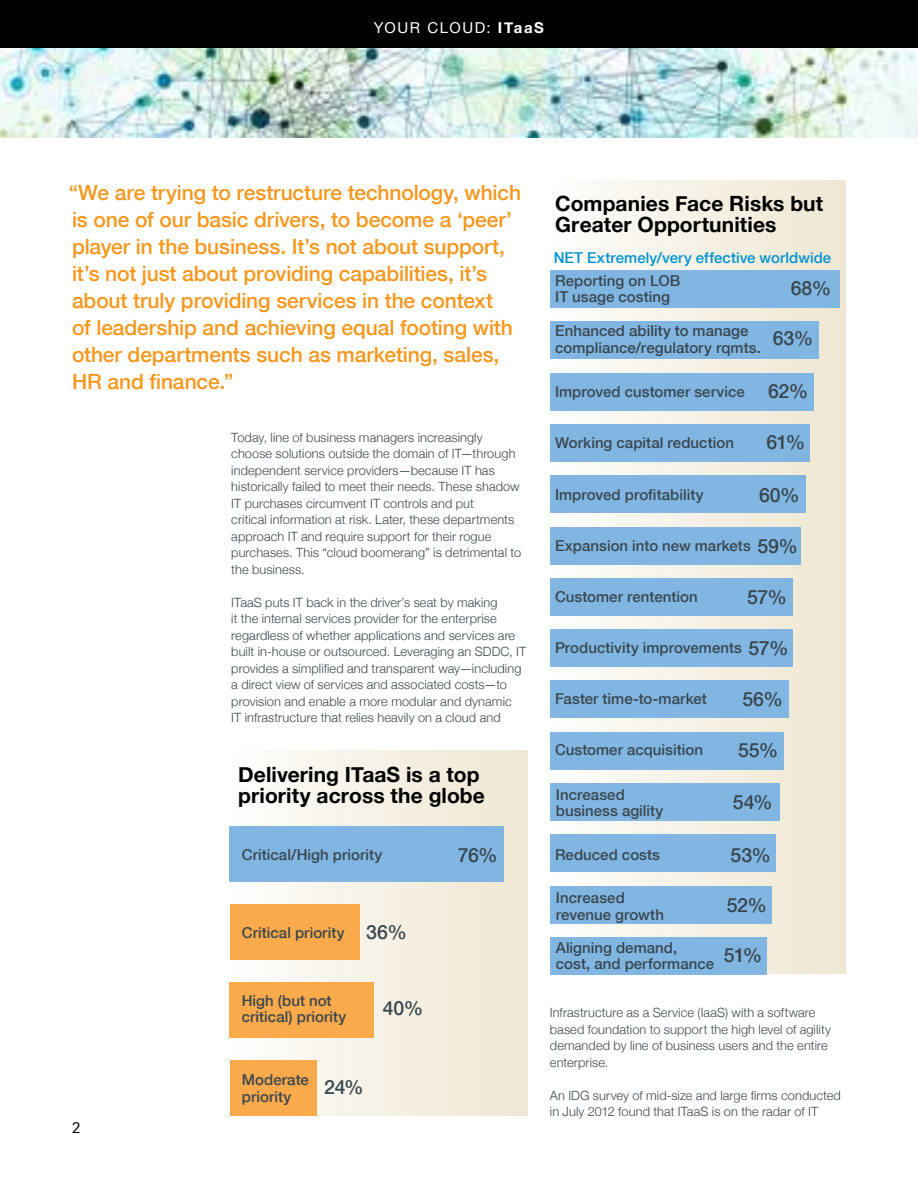
<style>
.page{position:relative;width:918px;height:1188px;background:#fff}
.page>*{position:absolute;margin:0;border:0;box-sizing:border-box;transform-origin:0 0}
.t1{font:500 21px/27px "Helvetica Neue";letter-spacing:-.005em;color:#f8971d}
.t2{font:700 21px/21px "Helvetica Neue";letter-spacing:.005em;color:#000}
.t3{font:500 19.5px "Helvetica Neue";letter-spacing:-.005em;color:#39474f}
.t4{font:500 15px/16.5px "Helvetica Neue";letter-spacing:.005em;color:#39474f}
.t5{font:500 15px "Helvetica Neue";letter-spacing:.005em;color:#0194d3}
.t6{font:15px "Helvetica Neue";letter-spacing:.105em;color:#fff}
.t7{font:15px "Vectora LH";color:#000}
.t8{font:300 12.75px/16.5px "Helvetica Neue";letter-spacing:.01em;color:#39474f}
.s1{font-weight:700}
.s2{font-size:19.5px}
</style>
<div class="page">
<div style="left:231px;top:751px;width:296px;height:365px;background:linear-gradient(to right,#fefdfc,#eee6d2)"></div>
<div style="left:550px;top:180px;width:296px;height:793px;background:linear-gradient(to right,#f9fbfb,#ede6d2)"></div>
<div style="left:230px;top:826px;width:274px;height:56px;background:#82b6e2"></div>
<div style="left:230px;top:904px;width:130px;height:56px;background:#faaa4b"></div>
<div style="left:230px;top:982px;width:144px;height:56px;background:#faaa4b"></div>
<div style="left:230px;top:1060px;width:86px;height:56px;background:#faaa4b"></div>
<div style="left:550px;top:270px;width:290px;height:38px;background:#82b6e2"></div>
<div style="left:550px;top:322px;width:268px;height:37px;background:#82b6e2"></div>
<div style="left:550px;top:373px;width:264px;height:37px;background:#82b6e2"></div>
<div style="left:550px;top:424px;width:260px;height:38px;background:#82b6e2"></div>
<div style="left:550px;top:476px;width:256px;height:37px;background:#82b6e2"></div>
<div style="left:550px;top:527px;width:251px;height:37px;background:#82b6e2"></div>
<div style="left:550px;top:578px;width:243px;height:37px;background:#82b6e2"></div>
<div style="left:550px;top:629px;width:243px;height:38px;background:#82b6e2"></div>
<div style="left:550px;top:681px;width:239px;height:37px;background:#82b6e2"></div>
<div style="left:550px;top:732px;width:234px;height:37px;background:#82b6e2"></div>
<div style="left:550px;top:783px;width:230px;height:38px;background:#82b6e2"></div>
<div style="left:550px;top:835px;width:226px;height:37px;background:#82b6e2"></div>
<div style="left:550px;top:886px;width:221px;height:37px;background:#82b6e2"></div>
<div style="left:550px;top:937px;width:217px;height:38px;background:#82b6e2"></div>
<img style="left:0;top:48px;width:918px;height:90px">
<div style="left:0;top:0;width:918px;height:48px;background:#000"></div>
<p class="t6" style="left:374px;top:18px;width:170px">YOUR CLOUD: <span class="s1">itaas</span></p>
<p class="t1" style="left:69px;top:179px;width:454px">“We are trying to restructure technology, which is one of our basic drivers, to become a ‘peer’ player in the business. It’s not about support, it’s not just about providing capabilities, it’s about truly providing services in the context<br>of leadership and achieving equal footing with other departments such as marketing, sales, HR and finance.”</p>
<p class="t8" style="left:231px;top:429px;width:291px">Today, line of business managers increasingly choose solutions outside the domain of IT—through independent service providers—because IT has historically failed to meet their needs. These shadow IT purchases circumvent IT controls and put<br>critical information at risk. Later, these departments approach IT and require support for their rogue purchases. This “cloud boomerang” is detrimental to the business.</p>
<p class="t8" style="left:231px;top:594px;width:296px">ITaaS puts IT back in the driver’s seat by making<br>it the internal services provider for the enterprise regardless of whether applications and services are built in-house or outsourced. Leveraging an SDDC, IT provides a simplified and transparent way—including a direct view of services and associated costs—to provision and enable a more modular and dynamic<br>IT infrastructure that relies heavily on a cloud and</p>
<h1 class="t2" style="left:238px;top:763px;width:248px">Delivering ITaaS is a top priority across the globe</h1>
<p class="t4" style="left:242px;top:846px;width:142px">Critical/High priority</p>
<h2 class="t3" style="left:458px;top:843px;width:41px">76%</h2>
<p class="t4" style="left:242px;top:924px;width:167px">Critical priority <span class="s2">36%</span></p>
<h1 class="t2" style="left:555px;top:193px;width:270px">Companies Face Risks but<br>Greater Opportunities</h1>
<p class="t5" style="left:554px;top:248px;width:279px">NET Extremely/very effective worldwide</p>
<p class="t4" style="left:555px;top:272px;width:127px">Reporting on LOB<br>IT usage costing</p>
<h2 class="t3" style="left:791px;top:276px;width:42px">68%</h2>
<p class="t4" style="left:555px;top:322px;width:259px">Enhanced ability to manage compliance/regulatory rqmts. <sup>63%</sup></p>
<p class="t4" style="left:555px;top:383px;width:255px">Improved customer service <span class="s2">62%</span></p>
<p class="t4" style="left:555px;top:434px;width:180px">Working capital reduction</p>
<h2 class="t3" style="left:766px;top:431px;width:40px">61%</h2>
<p class="t4" style="left:555px;top:487px;width:150px">Improved profitability</p>
<h2 class="t3" style="left:759px;top:483px;width:42px">60%</h2>
<p class="t4" style="left:555px;top:538px;width:244px">Expansion into new markets <span class="s2">59%</span></p>
<p class="t4" style="left:555px;top:589px;width:144px">Customer rentention</p>
<h2 class="t3" style="left:747px;top:585px;width:42px">57%</h2>
<p class="t4" style="left:555px;top:640px;width:235px">Productivity improvements <span class="s2">57%</span></p>
<p class="t4" style="left:555px;top:691px;width:153px">Faster time-to-market</p>
<h2 class="t3" style="left:742px;top:687px;width:42px">56%</h2>
<p class="t4" style="left:555px;top:742px;width:149px">Customer acquisition</p>
<h2 class="t3" style="left:738px;top:738px;width:42px">55%</h2>
<p class="t4" style="left:556px;top:786px;width:109px">Increased business agility</p>
<h2 class="t3" style="left:733px;top:790px;width:41px">54%</h2>
<p class="t4" style="left:555px;top:847px;width:107px">Reduced costs</p>
<h2 class="t3" style="left:730px;top:843px;width:42px">53%</h2>
<p class="t4" style="left:556px;top:889px;width:110px">Increased revenue growth</p>
<h2 class="t3" style="left:727px;top:893px;width:42px">52%</h2>
<p class="t4" style="left:556px;top:939px;width:208px">Aligning demand,<br>cost, and performance <sup>51%</sup></p>
<p class="t7" style="left:72px;top:1118px;width:10px">2</p>
<p class="t4" style="left:242px;top:992px;width:106px">High (but not critical) priority</p>
<h2 class="t3" style="left:383px;top:996px;width:42px">40%</h2>
<p class="t8" style="left:550px;top:1004px;width:283px">Infrastructure as a Service (IaaS) with a software based foundation to support the high level of agility demanded by line of business users and the entire enterprise.</p>
<p class="t8" style="left:550px;top:1087px;width:292px">An IDG survey of mid-size and large firms conducted in July 2012 found that ITaaS is on the radar of IT</p>
<p class="t4" style="left:242px;top:1072px;width:69px">Moderate priority</p>
<h2 class="t3" style="left:324px;top:1076px;width:41px">24%</h2>
</div>
